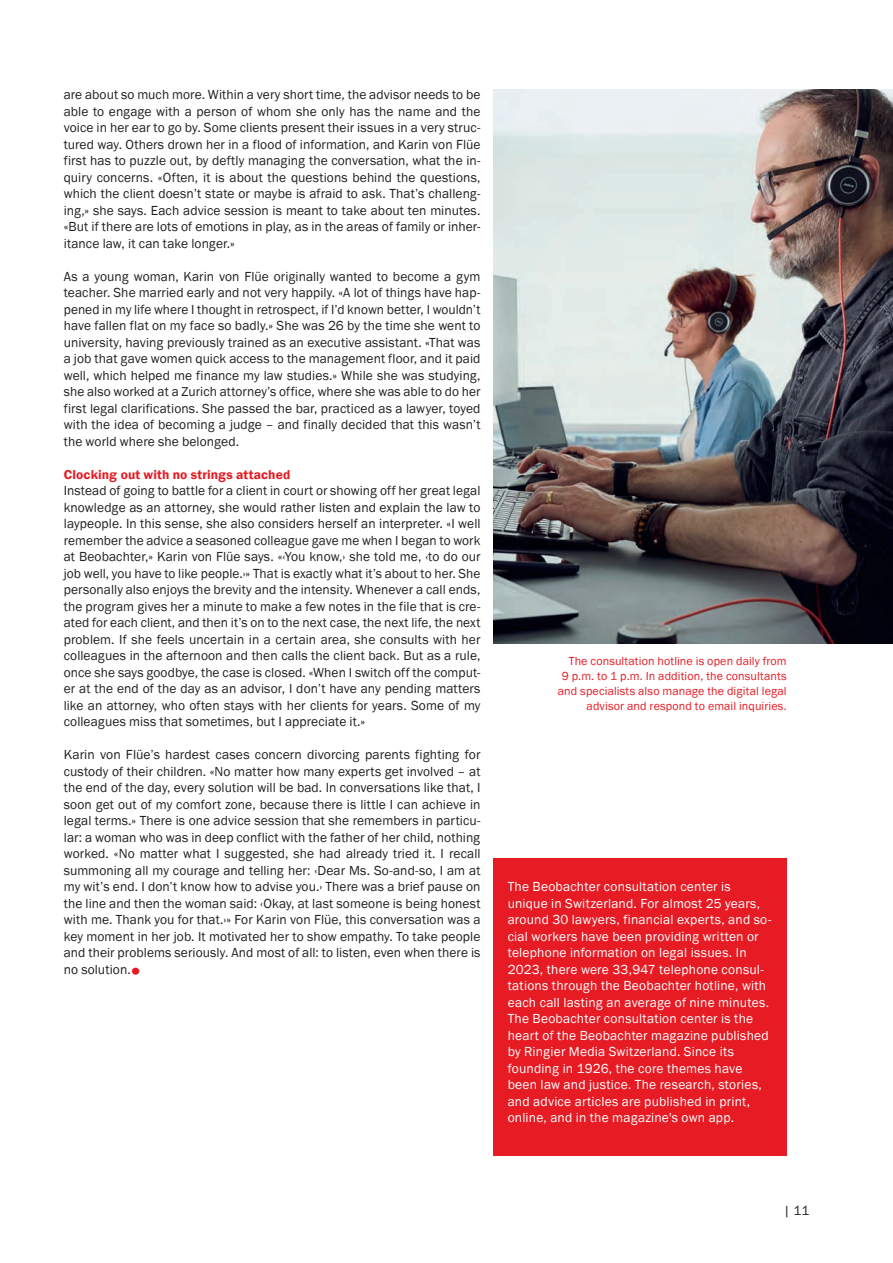
<style>
.page{position:relative;width:893px;height:1263px;background:#fff}
.page>*{position:absolute;margin:0;border:0;box-sizing:border-box;transform-origin:0 0}
.t1{font:700 45px "Bauer Bodoni Pro 1";color:#e61b23}
.t2{font:13.5px/16.5px "Ringier";letter-spacing:.005em;color:#231f20;text-align:justify}
.t3{font:13.5px/16.5px "Ringier";letter-spacing:.015em;color:#fff}
.t4{font:900 13.5px "Ringier";letter-spacing:.01em;color:#e61b23}
.t5{font:12px/15px "Ringier";letter-spacing:.01em;color:#e61b23;text-align:right}
</style>
<div class="page">
<div style="left:493px;top:858px;width:294px;height:297px;background:#e61b23"></div>
<img style="left:493px;top:89px;width:400px;height:554px">
<p class="t2" style="left:64px;top:86px;width:418px">are about so much more. Within a very short time, the advisor needs to be able to engage with a person of whom she only has the name and the voice in her ear to go by. Some clients present their issues in a very struc&shy;tured way. Others drown her in a flood of information, and Karin von Flüe first has to puzzle out, by deftly managing the conversation, what the in&shy;quiry concerns. «Often, it is about the questions behind the questions, which the client doesn’t state or maybe is afraid to ask. That’s challeng&shy;ing,» she says. Each advice session is meant to take about ten minutes. «But if there are lots of emotions in play, as in the areas of family or inher&shy;itance law, it can take longer.»</p>
<p class="t2" style="left:64px;top:267px;width:418px">As a young woman, Karin von Flüe originally wanted to become a gym teacher. She married early and not very happily. «A lot of things have hap&shy;pened in my life where I thought in retrospect, if I’d known better, I wouldn’t have fallen flat on my face so badly.» She was 26 by the time she went to university, having previously trained as an executive assistant. «That was a job that gave women quick access to the management floor, and it paid well, which helped me finance my law studies.» While she was studying, she also worked at a Zurich attorney’s office, where she was able to do her first legal clarifications. She passed the bar, practiced as a lawyer, toyed with the idea of becoming a judge – and finally decided that this wasn’t the world where she belonged.</p>
<p class="t4" style="left:64px;top:466px;width:228px">Clocking out with no strings attached</p>
<p class="t2" style="left:64px;top:482px;width:418px">Instead of going to battle for a client in court or showing off her great legal knowledge as an attorney, she would rather listen and explain the law to laypeople. In this sense, she also considers herself an interpreter. «I well remember the advice a seasoned colleague gave me when I began to work at Beobachter,» Karin von Flüe says. «‹You know,› she told me, ‹to do our job well, you have to like people.›» That is exactly what it’s about to her. She personally also enjoys the brevity and the intensity. Whenever a call ends, the program gives her a minute to make a few notes in the file that is cre&shy;ated for each client, and then it’s on to the next case, the next life, the next problem. If she feels uncertain in a certain area, she consults with her colleagues in the afternoon and then calls the client back. But as a rule, once she says goodbye, the case is closed. «When I switch off the comput&shy;er at the end of the day as an advisor, I don’t have any pending matters like an attorney, who often stays with her clients for years. Some of my colleagues miss that sometimes, but I appreciate it.»</p>
<p class="t2" style="left:64px;top:746px;width:418px">Karin von Flüe’s hardest cases concern divorcing parents fighting for custody of their children. «No matter how many experts get involved – at the end of the day, every solution will be bad. In conversations like that, I soon get out of my comfort zone, because there is little I can achieve in legal terms.» There is one advice session that she remembers in particu&shy;lar: a woman who was in deep conflict with the father of her child, nothing worked. «No matter what I suggested, she had already tried it. I recall summoning all my courage and telling her: ‹Dear Ms. So-and-so, I am at my wit’s end. I don’t know how to advise you.› There was a brief pause on the line and then the woman said: ‹Okay, at last someone is being honest with me. Thank you for that.›» For Karin von Flüe, this conversation was a key moment in her job. It motivated her to show empathy. To take people and their problems seriously. And most of all: to listen, even when there is no solution.</p>
<h1 class="t1" style="left:130px;top:929px;width:14px">.</h1>
<p class="t5" style="left:558px;top:653px;width:230px">The consultation hotline is open daily from<br>9 p.m. to 1 p.m. In addition, the consultants and specialists also manage the digital legal advisor and respond to email inquiries.</p>
<p class="t3" style="left:508px;top:878px;width:265px">The Beobachter consultation center is unique in Switzerland. For almost 25 years, around 30 lawyers, financial experts, and so&shy;cial workers have been providing written or telephone information on legal issues. In 2023, there were 33,947 telephone consul&shy;tations through the Beobachter hotline, with each call lasting an average of nine minutes.<br>The Beobachter consultation center is the heart of the Beobachter magazine published by Ringier Media Switzerland. Since its founding in 1926, the core themes have been law and justice. The research, stories, and advice articles are published in print, online, and in the magazine's own app.</p>
<p class="t2" style="left:783px;top:1201px;width:27px">| 11</p>
</div>
